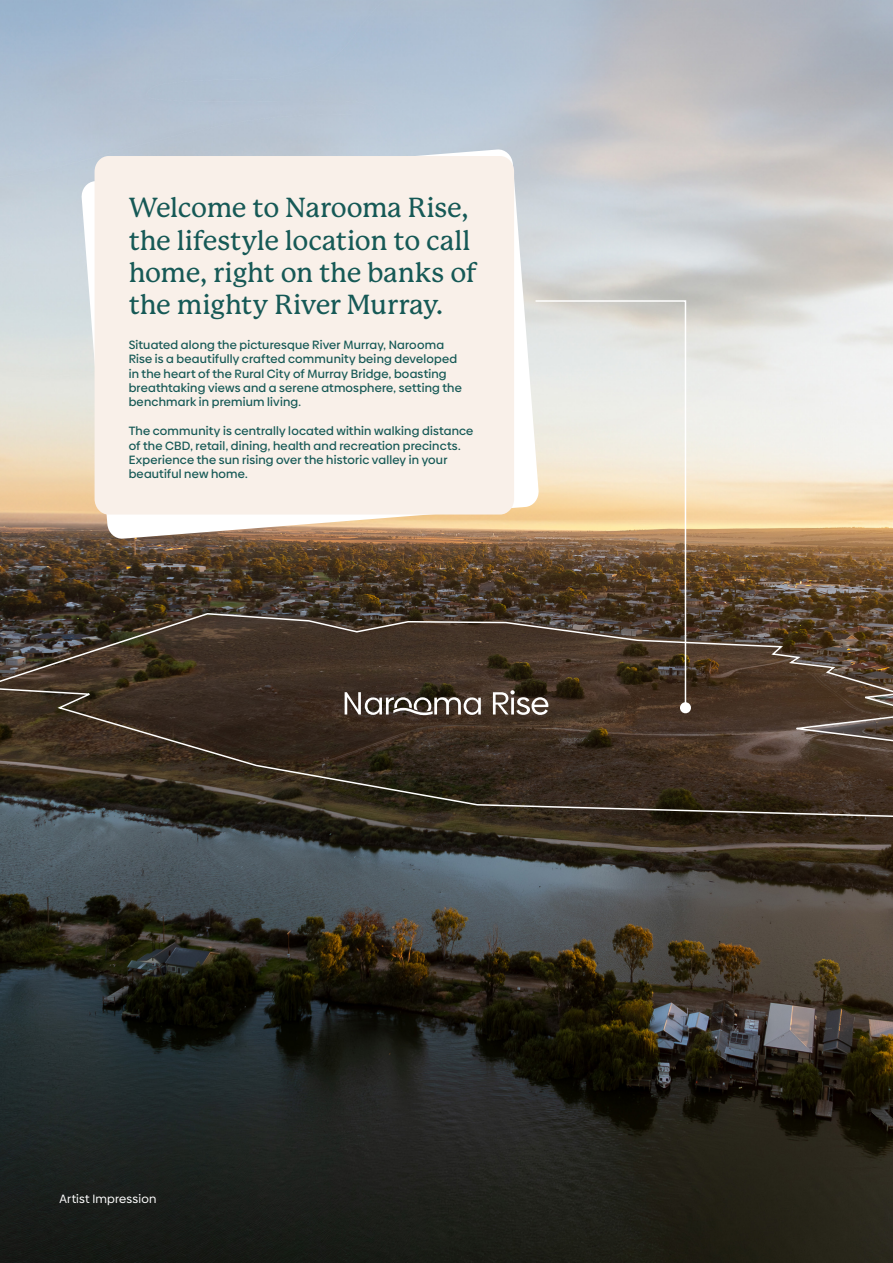
<style>
.page{position:relative;width:893px;height:1263px;background:#fff}
.page>*{position:absolute;margin:0;border:0;box-sizing:border-box;transform-origin:0 0}
.t1{font:500 27px/32.4px "P22 Mackinac";letter-spacing:-.005em;color:#165956}
.t2{font:500 12px/14.4px "Biennale";letter-spacing:.015em;color:#165956}
.t3{font:12px "Biennale";letter-spacing:.015em;color:#fff}
</style>
<div class="page">
<img style="left:0;top:0;width:893px;height:1263px">
<svg style="left:81px;top:149px;width:458px;height:390px"></svg>
<div style="left:95px;top:156px;width:419px;height:358px;background:#f9f0e9"></div>
<svg style="left:0;top:612px;width:893px;height:206px"></svg>
<svg style="left:534px;top:299px;width:153px;height:410px"></svg>
<div style="left:680px;top:702px;width:11px;height:11px;background:#fff;border-radius:50%"></div>
<svg style="left:493px;top:690px;width:55px;height:25px"></svg>
<svg style="left:345px;top:692px;width:136px;height:23px"></svg>
<p class="t1" style="left:129px;top:191px;width:349px">Welcome to Narooma Rise, the lifestyle location to call home, right on the banks of the mighty River Murray.</p>
<p class="t2" style="left:129px;top:337px;width:335px">Situated along the picturesque River Murray, Narooma Rise is a beautifully crafted community being developed in the heart of the Rural City of Murray Bridge, boasting breathtaking views and a serene atmosphere, setting the benchmark in premium living.</p>
<p class="t2" style="left:129px;top:424px;width:346px">The community is centrally located within walking distance of the CBD, retail, dining, health and recreation precincts.<br>Experience the sun rising over the historic valley in your beautiful new home.</p>
<p class="t3" style="left:60px;top:1192px;width:98px">Artist Impression</p>
</div>
